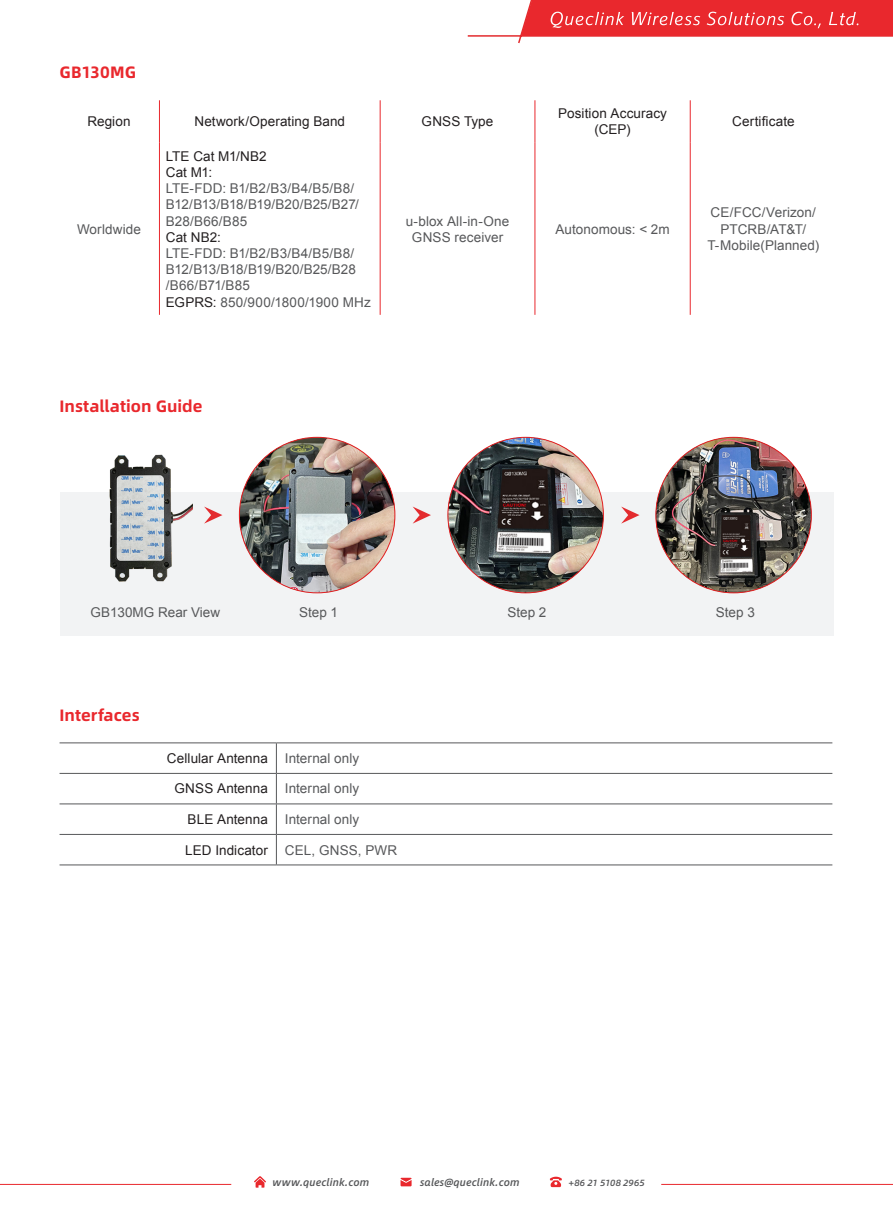
<style>
.page{position:relative;width:893px;height:1212px;background:#fff}
.page>*{position:absolute;margin:0;border:0;box-sizing:border-box;transform-origin:0 0}
.t1{font:700 16.5px "Alibaba Sans";color:#e9282d}
.t2{font:13.5px/16.2px "Arial";letter-spacing:.005em;color:#57585a}
.t3{font:13.5px/16.2px "Arial";letter-spacing:.005em;color:#231f20;text-align:center}
.t4{font:italic 500 10.5px "Alibaba Sans";letter-spacing:.02em;color:#57585a}
.t5{font:italic 500 9px "Alibaba Sans";letter-spacing:.025em;color:#57585a}
.s1{color:#231f20}
</style>
<div class="page">
<svg style="left:254px;top:1176px;width:12px;height:11px"></svg>
<svg style="left:401px;top:1178px;width:11px;height:8px"></svg>
<svg style="left:550px;top:1177px;width:12px;height:10px"></svg>
<hr style="left:661px;top:1184px;width:232px;height:1px;background:#e9282d">
<hr style="left:0;top:1184px;width:231px;height:1px;background:#e9282d">
<svg style="left:467px;top:0;width:426px;height:44px"></svg>
<div style="left:60px;top:492px;width:773px;height:144px;background:#f2f3f4"></div>
<hr style="left:159px;top:100px;width:1px;height:43px;background:#e9282d">
<hr style="left:380px;top:100px;width:1px;height:43px;background:#e9282d">
<hr style="left:159px;top:143px;width:1px;height:172px;background:#e9282d">
<hr style="left:380px;top:143px;width:1px;height:172px;background:#e9282d">
<hr style="left:535px;top:100px;width:1px;height:43px;background:#e9282d">
<hr style="left:690px;top:100px;width:1px;height:43px;background:#e9282d">
<hr style="left:535px;top:143px;width:1px;height:172px;background:#e9282d">
<hr style="left:690px;top:143px;width:1px;height:172px;background:#e9282d">
<hr style="left:60px;top:742px;width:216px;height:1px;background:#57585a">
<hr style="left:276px;top:742px;width:556px;height:1px;background:#57585a">
<hr style="left:276px;top:743px;width:1px;height:30px;background:#57585a">
<hr style="left:60px;top:773px;width:216px;height:1px;background:#57585a">
<hr style="left:276px;top:773px;width:556px;height:1px;background:#57585a">
<svg style="left:276px;top:774px;width:1px;height:29px"></svg>
<hr style="left:60px;top:803px;width:216px;height:1px;background:#57585a">
<hr style="left:276px;top:803px;width:556px;height:1px;background:#57585a">
<hr style="left:276px;top:804px;width:1px;height:30px;background:#57585a">
<hr style="left:60px;top:834px;width:216px;height:1px;background:#57585a">
<hr style="left:276px;top:834px;width:556px;height:1px;background:#57585a">
<svg style="left:276px;top:835px;width:1px;height:29px"></svg>
<hr style="left:60px;top:864px;width:216px;height:1px;background:#57585a">
<hr style="left:276px;top:864px;width:556px;height:1px;background:#57585a">
<svg style="left:204px;top:507px;width:18px;height:17px"></svg>
<svg style="left:621px;top:507px;width:18px;height:17px"></svg>
<img style="left:239px;top:437px;width:156px;height:155px">
<img style="left:449px;top:437px;width:154px;height:155px">
<img style="left:656px;top:437px;width:155px;height:155px">
<svg style="left:413px;top:507px;width:18px;height:17px"></svg>
<img style="left:239px;top:437px;width:156px;height:156px;border-radius:78px">
<img style="left:448px;top:437px;width:155px;height:156px;border-radius:78px">
<img style="left:656px;top:437px;width:155px;height:156px;border-radius:78px">
<img style="left:109px;top:454px;width:83px;height:128px">
<p class="t1" style="left:60px;top:59px;width:78px">GB130MG</p>
<p class="t3" style="left:87px;top:114px;width:45px">Region</p>
<p class="t3" style="left:194px;top:114px;width:152px">Network/Operating Band</p>
<p class="t3" style="left:422px;top:114px;width:73px">GNSS Type</p>
<p class="t3" style="left:558px;top:106px;width:110px">Position Accuracy (CEP)</p>
<p class="t3" style="left:732px;top:114px;width:64px">Certificate</p>
<p class="t2" style="left:77px;top:221px;width:65px">Worldwide</p>
<p class="t3" style="left:166px;top:148px;width:102px;text-align:left">LTE Cat M1/NB2<br>Cat M1:</p>
<p class="t2" style="left:166px;top:180px;width:195px">LTE-FDD: B1/B2/B3/B4/B5/B8/<br>B12/B13/B18/B19/B20/B25/B27/<br>B28/B66/B85</p>
<p class="t3" style="left:166px;top:229px;width:56px">Cat NB2:</p>
<p class="t2" style="left:166px;top:245px;width:207px">LTE-FDD: B1/B2/B3/B4/B5/B8/<br>B12/B13/B18/B19/B20/B25/B28 /B66/B71/B85<br><span class="s1">EGPRS:</span> 850/900/1800/1900 MHz</p>
<p class="t2" style="left:406px;top:213px;width:105px;text-align:center">u-blox All-in-One<br>GNSS receiver</p>
<p class="t2" style="left:555px;top:221px;width:116px">Autonomous: &lt; 2m</p>
<p class="t1" style="left:60px;top:393px;width:144px">Installation Guide</p>
<p class="t2" style="left:707px;top:205px;width:113px;text-align:center">CE/FCC/Verizon/<br>PTCRB/AT&amp;T/<br>T-Mobile(Planned)</p>
<p class="t2" style="left:91px;top:604px;width:131px">GB130MG Rear View</p>
<p class="t2" style="left:299px;top:604px;width:41px">Step 1</p>
<p class="t2" style="left:507px;top:604px;width:41px">Step 2</p>
<p class="t2" style="left:716px;top:604px;width:41px">Step 3</p>
<p class="t1" style="left:60px;top:702px;width:82px">Interfaces</p>
<p class="t3" style="left:167px;top:750px;width:102px">Cellular Antenna</p>
<p class="t2" style="left:285px;top:750px;width:76px">Internal only</p>
<p class="t3" style="left:175px;top:781px;width:95px">GNSS Antenna</p>
<p class="t2" style="left:285px;top:781px;width:76px">Internal only</p>
<p class="t3" style="left:188px;top:811px;width:82px">BLE Antenna</p>
<p class="t2" style="left:285px;top:811px;width:76px">Internal only</p>
<p class="t3" style="left:185px;top:842px;width:84px">LED Indicator</p>
<p class="t2" style="left:285px;top:842px;width:114px">CEL, GNSS, PWR</p>
<p class="t4" style="left:273px;top:1174px;width:98px">www.queclink.com</p>
<p class="t4" style="left:420px;top:1174px;width:101px">sales@queclink.com</p>
<p class="t5" style="left:569px;top:1176px;width:77px">+86 21 5108 2965</p>
</div>
